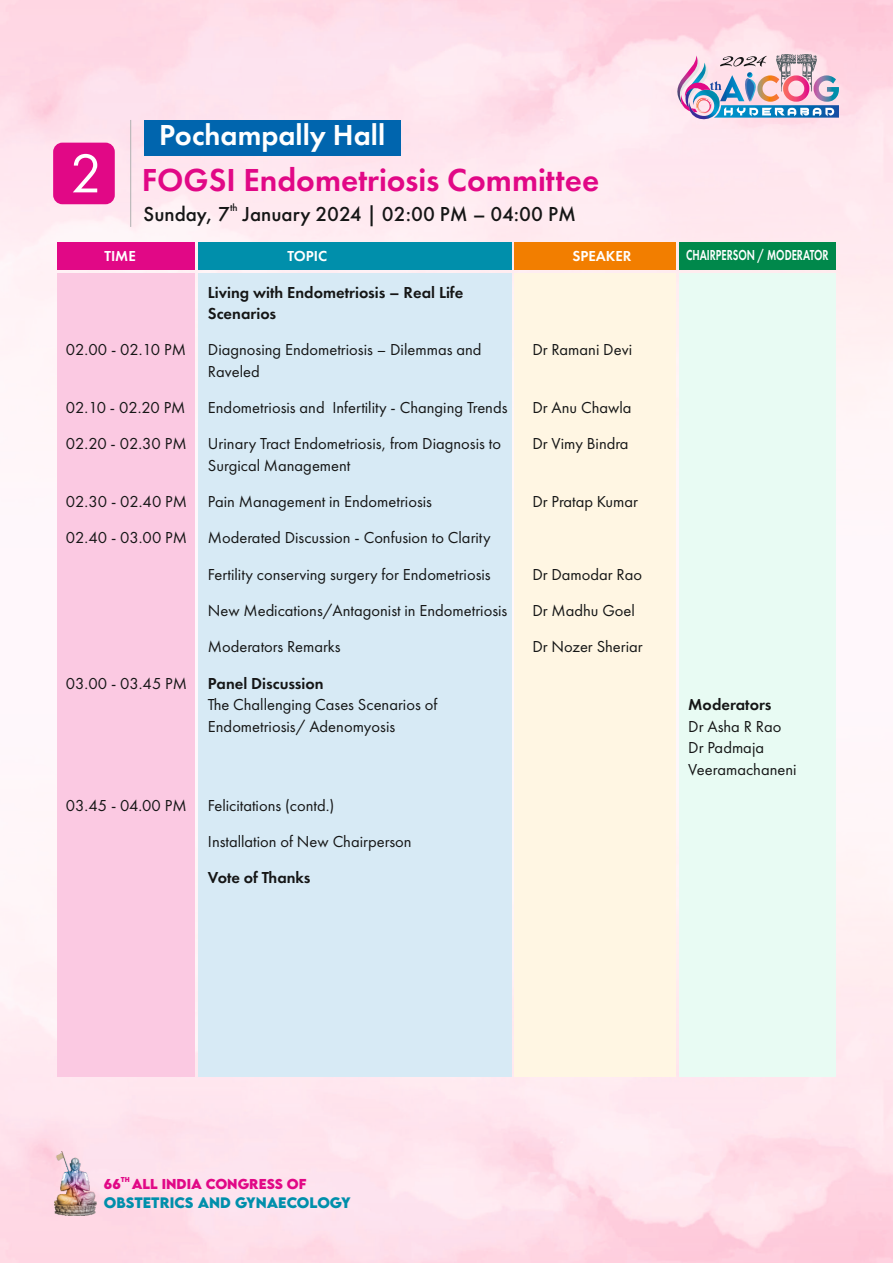
<style>
.page{position:relative;width:893px;height:1263px;background:#fff}
.page>*{position:absolute;margin:0;border:0;box-sizing:border-box;transform-origin:0 0}
.t1{font:56.7px "Futura Cyrillic";color:#fff}
.t2{font:600 33px "Futura Cyrillic";color:#e10886}
.t3{font:600 30px "Futura Cyrillic";color:#fff}
.t4{font:500 21px "Futura Cyrillic";color:#151616}
.t5{font:16.5px/21.5px "Futura Cyrillic";color:#151616}
.t6{font:600 16.5px/21.5px "Futura Cyrillic";color:#151616}
.t7{font:600 15px "Futura Cyrillic";color:#fff;scale:.7 1}
.t8{font:600 15px "Futura Cyrillic";color:#fff}
.t9{font:700 13.5px "LEMONMILK";color:#008fab}
.t10{font:700 12.75px "LEMONMILK";color:#e10886}
.t11{font:500 10.5px "Futura Cyrillic";color:#151616}
.t12{font:700 6.3px "LEMONMILK";color:#e10886}
</style>
<div class="page">
<img style="left:0;top:0;width:893px;height:600px">
<img style="left:665px;top:54px;width:174px;height:69px">
<img style="left:54px;top:1151px;width:42px;height:64px">
<div style="left:53px;top:143px;width:62px;height:61px;background:#e10886;border-radius:9px"></div>
<hr style="left:130px;top:120px;width:1px;height:107px;background:#afb0b0">
<div style="left:144px;top:120px;width:257px;height:35px;background:#0065ae"></div>
<div style="left:57px;top:273px;width:138px;height:804px;background:#fbc9e2"></div>
<div style="left:198px;top:242px;width:313px;height:27px;background:#008fab"></div>
<div style="left:198px;top:273px;width:313px;height:804px;background:#d7eaf5"></div>
<div style="left:514px;top:242px;width:162px;height:27px;background:#f27e00"></div>
<div style="left:514px;top:273px;width:162px;height:804px;background:#fff6e3"></div>
<div style="left:679px;top:242px;width:157px;height:27px;background:#00884b"></div>
<div style="left:679px;top:273px;width:157px;height:804px;background:#e8fbf3"></div>
<div style="left:57px;top:242px;width:138px;height:27px;background:#e10886"></div>
<h1 class="t1" style="left:70px;top:149px;width:34px">2</h1>
<h3 class="t3" style="left:159px;top:122px;width:227px">Pochampally Hall</h3>
<h2 class="t2" style="left:142px;top:165px;width:459px">FOGSI Endometriosis Committee</h2>
<p class="t11" style="left:230px;top:203px;width:9px">th</p>
<p class="t4" style="left:144px;top:205px;width:434px">Sunday, 7 January 2024 | 02:00 PM – 04:00 PM</p>
<p class="t8" style="left:104px;top:249px;width:33px">TIME</p>
<p class="t8" style="left:288px;top:250px;width:41px">TOPIC</p>
<p class="t8" style="left:572px;top:249px;width:61px">SPEAKER</p>
<p class="t7" style="left:686px;top:248px;width:205px">CHAIRPERSON / MODERATOR</p>
<p class="t6" style="left:208px;top:282px;width:257px">Living with Endometriosis – Real Life<br>Scenarios</p>
<p class="t5" style="left:66px;top:340px;width:122px">02.00 - 02.10 PM</p>
<p class="t5" style="left:208px;top:340px;width:275px">Diagnosing Endometriosis – Dilemmas and</p>
<p class="t5" style="left:532px;top:340px;width:101px">Dr Ramani Devi</p>
<p class="t5" style="left:208px;top:362px;width:53px">Raveled</p>
<p class="t5" style="left:66px;top:398px;width:121px">02.10 - 02.20 PM</p>
<p class="t5" style="left:208px;top:398px;width:301px">Endometriosis and Infertility - Changing Trends</p>
<p class="t5" style="left:532px;top:398px;width:101px">Dr Anu Chawla</p>
<p class="t5" style="left:66px;top:434px;width:122px">02.20 - 02.30 PM</p>
<p class="t5" style="left:208px;top:434px;width:295px">Urinary Tract Endometriosis, from Diagnosis to</p>
<p class="t5" style="left:532px;top:434px;width:98px">Dr Vimy Bindra</p>
<p class="t5" style="left:208px;top:456px;width:144px">Surgical Management</p>
<p class="t5" style="left:66px;top:492px;width:123px">02.30 - 02.40 PM</p>
<p class="t5" style="left:208px;top:492px;width:226px">Pain Management in Endometriosis</p>
<p class="t5" style="left:532px;top:492px;width:107px">Dr Pratap Kumar</p>
<p class="t5" style="left:66px;top:528px;width:123px">02.40 - 03.00 PM</p>
<p class="t5" style="left:208px;top:528px;width:284px">Moderated Discussion - Confusion to Clarity</p>
<p class="t5" style="left:208px;top:565px;width:284px">Fertility conserving surgery for Endometriosis</p>
<p class="t5" style="left:532px;top:565px;width:111px">Dr Damodar Rao</p>
<p class="t5" style="left:208px;top:601px;width:301px">New Medications/Antagonist in Endometriosis</p>
<p class="t5" style="left:532px;top:601px;width:104px">Dr Madhu Goel</p>
<p class="t5" style="left:208px;top:637px;width:134px">Moderators Remarks</p>
<p class="t5" style="left:532px;top:637px;width:112px">Dr Nozer Sheriar</p>
<p class="t5" style="left:66px;top:674px;width:123px">03.00 - 03.45 PM</p>
<p class="t6" style="left:208px;top:674px;width:117px">Panel Discussion</p>
<p class="t5" style="left:208px;top:695px;width:231px">The Challenging Cases Scenarios of</p>
<p class="t6" style="left:688px;top:695px;width:85px">Moderators</p>
<p class="t5" style="left:208px;top:716px;width:189px">Endometriosis/ Adenomyosis</p>
<p class="t5" style="left:688px;top:716px;width:110px">Dr Asha R Rao<br>Dr Padmaja<br>Veeramachaneni</p>
<p class="t5" style="left:66px;top:796px;width:122px">03.45 - 04.00 PM</p>
<p class="t5" style="left:208px;top:796px;width:128px">Felicitations (contd.)</p>
<p class="t5" style="left:208px;top:832px;width:205px">Installation of New Chairperson</p>
<p class="t6" style="left:208px;top:868px;width:104px">Vote of Thanks</p>
<p class="t12" style="left:121px;top:1175px;width:11px">TH</p>
<p class="t10" style="left:104px;top:1175px;width:204px">66 ALL INDiA CONGRESS OF</p>
<p class="t9" style="left:104px;top:1193px;width:248px">OBSTETRiCS AND GYNAECOLOGY</p>
</div>
